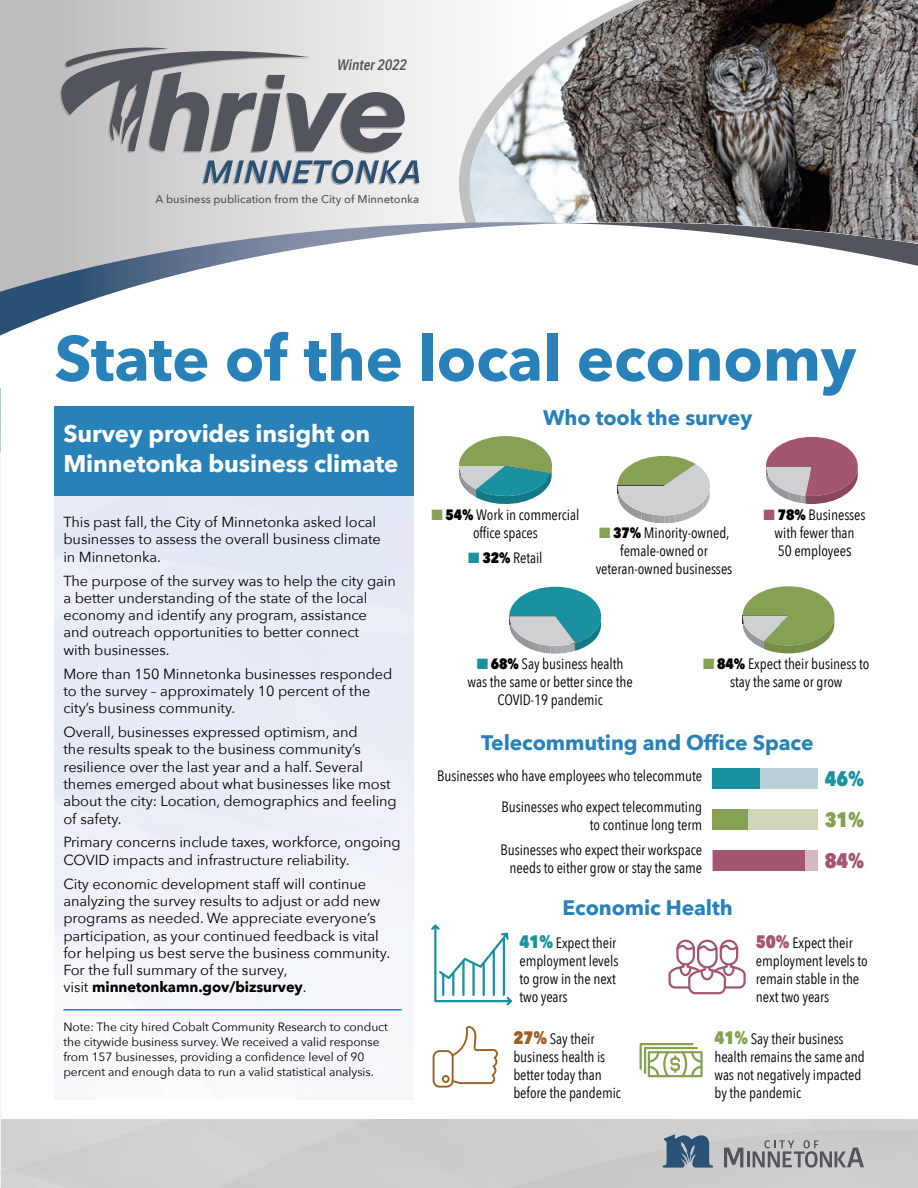
<style>
.page{position:relative;width:918px;height:1188px;background:#fff}
.page>*{position:absolute;margin:0;border:0;box-sizing:border-box;transform-origin:0 0}
.t1{font:700 63px "Avenir Next";letter-spacing:-.005em;color:#2981ba}
.t2{font:700 24px/30px "Avenir Next";letter-spacing:-.005em;color:#fff}
.t3{font:700 21px "Avenir Next";letter-spacing:-.005em;color:#2981ba}
.t4{font:800 21px "Avenir Next Condensed";color:#1a91a1}
.t5{font:800 21px "Avenir Next Condensed";color:#86a054}
.t6{font:800 21px "Avenir Next Condensed";color:#a3566d}
.t7{font:15px/18px "Avenir Next Condensed";letter-spacing:-.005em;color:#000;text-align:center}
.t8{font:italic 600 15px "Avenir Next Condensed";letter-spacing:-.005em;color:#52555b}
.t9{font:14.55px/17.2px "Avenir Next";letter-spacing:-.005em;color:#000}
.t10{font:12px/15px "Avenir Next";letter-spacing:-.005em;color:#000}
.t11{font:500 11.25px "Avenir Next";color:#52555b}
.s1{font-weight:700}
.s2{color:#86a054}
.s3{font-weight:800}
.s4{color:#1a91a1}
.s5{color:#a3566d}
.s6{font-size:16.5px}
.s7{font-weight:800;font-size:18px;color:#1a91a1}
.s8{font-weight:800;font-size:18px;color:#9a6126}
.s9{font-weight:800;font-size:18px;color:#86a054}
.s10{font-weight:800;font-size:18px;color:#a3566d}
</style>
<div class="page">
<div style="left:55px;top:406px;width:359px;height:90px;background:#2981ba"></div>
<svg style="left:0;top:0;width:918px;height:266px"></svg>
<svg style="left:459px;top:0;width:11px;height:222px;fill:#f5f5f4"></svg>
<img style="left:470px;top:0;width:448px;height:244px">
<svg style="left:0;top:222px;width:566px;height:114px"></svg>
<svg style="left:57px;top:43px;width:348px;height:111px;background:#a4a4a6"></svg>
<svg style="left:202px;top:160px;width:217px;height:25px;background:#94a2af"></svg>
<svg style="left:724px;top:1140px;width:140px;height:28px;background:#a4a5a7"></svg>
<svg style="left:663px;top:1134px;width:50px;height:34px;background:#58758d"></svg>
<hr style="left:63px;top:1009px;width:339px;height:1px;background:#2981ba">
<hr style="left:0;top:452px;width:1px;height:736px;background:#eef3f4">
<img style="left:0;top:389px;width:1px;height:63px">
<div style="left:713px;top:768px;width:105px;height:20px;background:#bad1d9"></div>
<div style="left:713px;top:768px;width:47px;height:20px;background:#1a91a1"></div>
<div style="left:713px;top:809px;width:105px;height:20px;background:#d0d6ba"></div>
<div style="left:713px;top:809px;width:35px;height:20px;background:#86a054"></div>
<div style="left:713px;top:850px;width:105px;height:21px;background:#d6b9be"></div>
<div style="left:713px;top:850px;width:92px;height:21px;background:#a3566d"></div>
<svg style="left:459px;top:436px;width:93px;height:68px"></svg>
<svg style="left:766px;top:437px;width:92px;height:67px"></svg>
<svg style="left:509px;top:587px;width:92px;height:67px"></svg>
<svg style="left:431px;top:924px;width:81px;height:81px"></svg>
<hr style="left:503px;top:937px;width:2px;height:59px;background:#1a91a1">
<hr style="left:493px;top:950px;width:2px;height:46px;background:#1a91a1">
<hr style="left:483px;top:963px;width:2px;height:33px;background:#1a91a1">
<hr style="left:472px;top:963px;width:3px;height:33px;background:#1a91a1">
<hr style="left:462px;top:960px;width:3px;height:36px;background:#1a91a1">
<hr style="left:452px;top:972px;width:2px;height:24px;background:#1a91a1">
<hr style="left:442px;top:974px;width:2px;height:22px;background:#1a91a1">
<svg style="left:640px;top:1043px;width:63px;height:34px"></svg>
<svg style="left:668px;top:940px;width:78px;height:54px"></svg>
<svg style="left:617px;top:456px;width:93px;height:67px"></svg>
<svg style="left:743px;top:586px;width:91px;height:67px"></svg>
<svg style="left:433px;top:1026px;width:65px;height:62px"></svg>
<p class="t8" style="left:337px;top:56px;width:71px">Winter 2022</p>
<p class="t11" style="left:155px;top:189px;width:265px">A business publication from the City of Minnetonka</p>
<h1 class="t1" style="left:55px;top:304px;width:803px">State of the local economy</h1>
<h2 class="t2" style="left:63px;top:418px;width:337px">Survey provides insight on<br>Minnetonka business climate</h2>
<p class="t9" style="left:63px;top:513px;width:319px">This past fall, the City of Minnetonka asked local businesses to assess the overall business climate in Minnetonka.</p>
<p class="t9" style="left:63px;top:571px;width:334px">The purpose of the survey was to help the city gain a better understanding of the state of the local economy and identify any program, assistance and outreach opportunities to better connect<br>with businesses.</p>
<p class="t9" style="left:63px;top:664px;width:331px">More than 150 Minnetonka businesses responded to the survey – approximately 10 percent of the city’s business community.</p>
<p class="t9" style="left:63px;top:723px;width:335px">Overall, businesses expressed optimism, and<br>the results speak to the business community’s resilience over the last year and a half. Several themes emerged about what businesses like most about the city: Location, demographics and feeling of safety.</p>
<p class="t9" style="left:63px;top:833px;width:339px">Primary concerns include taxes, workforce, ongoing<br>COVID impacts and infrastructure reliability.</p>
<p class="t9" style="left:63px;top:874px;width:328px">City economic development staff will continue analyzing the survey results to adjust or add new programs as needed. We appreciate everyone’s participation, as your continued feedback is vital for helping us best serve the business community.<br>For the full summary of the survey,<br>visit <span class="s1">minnetonkamn.gov/bizsurvey</span>.</p>
<p class="t10" style="left:63px;top:1019px;width:326px">Note: The city hired Cobalt Community Research to conduct the citywide business survey. We received a valid response from 157 businesses, providing a confidence level of 90 percent and enough data to run a valid statistical analysis.</p>
<h3 class="t3" style="left:543px;top:400px;width:211px">Who took the survey</h3>
<p class="t7" style="left:432px;top:505px;width:149px"><span class="s2">■</span> <span class="s3">54%</span> Work in commercial office spaces</p>
<p class="t7" style="left:468px;top:548px;width:76px"><span class="s4">■</span> <span class="s3">32%</span> Retail</p>
<p class="t7" style="left:596px;top:523px;width:138px"><span class="s2">■</span> <span class="s3">37%</span> Minority-owned, female-owned or veteran-owned businesses</p>
<p class="t7" style="left:764px;top:505px;width:104px"><span class="s5">■</span> <span class="s3">78%</span> Businesses with fewer than<br>50 employee<span class="s6">s</span></p>
<p class="t7" style="left:468px;top:654px;width:167px"><span class="s4">■</span> <span class="s3">68%</span> Say business health was the same or better since the<br>COVID-19 pandemic</p>
<p class="t7" style="left:703px;top:654px;width:168px"><span class="s2">■</span> <span class="s3">84%</span> Expect their business to stay the same or grow</p>
<h3 class="t3" style="left:481px;top:725px;width:334px">Telecommuting and Office Space</h3>
<p class="t7" style="left:437px;top:760px;width:267px;line-height:30.8px;text-align:right">Businesses who have employees who telecommute<br>Businesses who expect telecommuting</p>
<p class="t7" style="left:501px;top:811px;width:203px;line-height:24.8px;text-align:right">to continue long term<br>Businesses who expect their workspace</p>
<p class="t7" style="left:510px;top:858px;width:194px">needs to either grow or stay the same</p>
<h3 class="t3" style="left:563px;top:890px;width:172px">Economic Health</h3>
<h3 class="t4" style="left:825px;top:766px;width:41px">46%</h3>
<h3 class="t5" style="left:825px;top:807px;width:41px">31%</h3>
<h3 class="t6" style="left:825px;top:848px;width:41px">84%</h3>
<p class="t7" style="left:519px;top:933px;width:100px;text-align:left"><span class="s7">41%</span> Expect their employment levels to grow in the next two years</p>
<p class="t7" style="left:513px;top:1029px;width:109px;text-align:left"><span class="s8">27%</span> Say their business health is better today than before the pandemic</p>
<p class="t7" style="left:714px;top:1029px;width:152px;text-align:left"><span class="s9">41%</span> Say their business health remains the same and was not negatively impacted by the pandemic</p>
<p class="t7" style="left:756px;top:933px;width:113px;text-align:left"><span class="s10">50%</span> Expect their employment levels to remain stable in the next two years</p>
</div>
